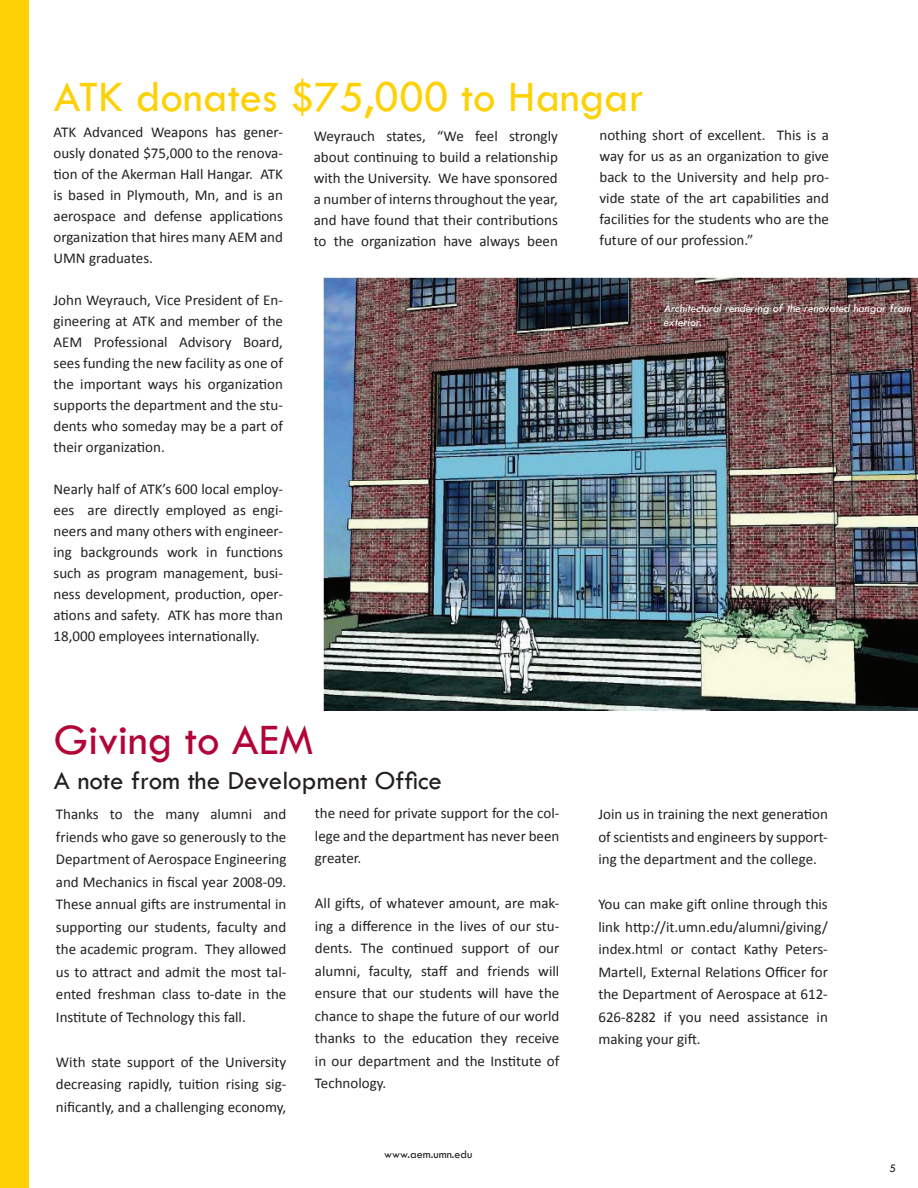
<style>
.page{position:relative;width:918px;height:1188px;background:#fff}
.page>*{position:absolute;margin:0;border:0;box-sizing:border-box;transform-origin:0 0}
.t1{font:45px "Tw Cen";color:#fed105}
.t2{font:45px "Tw Cen";color:#b30437}
.t3{font:27px "Tw Cen";color:#231f20}
.t4{font:15px/21px "Calibri";color:#231f20;text-align:justify}
.t5{font:italic 12px/14.4px "Tw Cen";color:#fff}
.t6{font:12px "Tw Cen";color:#231f20}
</style>
<div class="page">
<div style="left:1px;top:0;width:28px;height:1187px;background:#fed105"></div>
<img style="left:324px;top:277px;width:594px;height:434px">
<h1 class="t1" style="left:54px;top:72px;width:591px">ATK donates $75,000 to Hangar</h1>
<p class="t4" style="left:54px;top:123px;width:231px">ATK Advanced Weapons has gener&shy;ously donated $75,000 to the renova&shy;tion of the Akerman Hall Hangar. ATK is based in Plymouth, Mn, and is an aerospace and defense applications organization that hires many AEM and UMN graduates.</p>
<p class="t4" style="left:54px;top:291px;width:231px">John Weyrauch, Vice President of En&shy;gineering at ATK and member of the AEM Professional Advisory Board, sees funding the new facility as one of the important ways his organization supports the department and the stu&shy;dents who someday may be a part of their organization.</p>
<p class="t4" style="left:54px;top:480px;width:231px">Nearly half of ATK’s 600 local employ&shy;ees are directly employed as engi&shy;neers and many others with engineer&shy;ing backgrounds work in functions such as program management, busi&shy;ness development, production, oper&shy;ations and safety. ATK has more than 18,000 employees internationally.</p>
<p class="t4" style="left:314px;top:127px;width:246px">Weyrauch states, “We feel strongly about continuing to build a relationship with the University. We have sponsored a number of interns throughout the year, and have found that their contributions to the organization have always been</p>
<p class="t4" style="left:600px;top:126px;width:231px">nothing short of excellent. This is a way for us as an organization to give back to the University and help pro&shy;vide state of the art capabilities and facilities for the students who are the future of our profession.”</p>
<p class="t5" style="left:664px;top:301px;width:249px">Architectural rendering of the renovated hangar from exterior.</p>
<h1 class="t2" style="left:54px;top:715px;width:261px">Giving to AEM</h1>
<h2 class="t3" style="left:54px;top:766px;width:390px">A note from the Development Office</h2>
<p class="t4" style="left:56px;top:804px;width:232px;line-height:22.5px">Thanks to the many alumni and friends who gave so generously to the Department of Aerospace Engineering and Mechanics in fiscal year 2008-09.<br>These annual gifts are instrumental in supporting our students, faculty and the academic program. They allowed us to attract and admit the most tal&shy;ented freshman class to-date in the Institute of Technology this fall.</p>
<p class="t4" style="left:56px;top:1052px;width:232px;line-height:22.5px">With state support of the University decreasing rapidly, tuition rising sig&shy;nificantly, and a challenging economy,</p>
<p class="t4" style="left:315px;top:803px;width:246px;line-height:22.5px">the need for private support for the col&shy;lege and the department has never been greater.</p>
<p class="t4" style="left:315px;top:893px;width:246px;line-height:22.5px">All gifts, of whatever amount, are mak&shy;ing a difference in the lives of our stu&shy;dents. The continued support of our alumni, faculty, staff and friends will ensure that our students will have the chance to shape the future of our world thanks to the education they receive in our department and the Institute of Technology.</p>
<p class="t6" style="left:384px;top:1148px;width:90px">www.aem.umn.edu</p>
<p class="t4" style="left:598px;top:804px;width:231px;line-height:22.5px">Join us in training the next generation of scientists and engineers by support&shy;ing the department and the college.</p>
<p class="t4" style="left:598px;top:894px;width:231px;line-height:22.5px">You can make gift online through this link http://it.umn.edu/alumni/giving/ index.html or contact Kathy Peters-Martell, External Relations Officer for the Department of Aerospace at 612- 626-8282 if you need assistance in making your gift.</p>
<p class="t6" style="left:889px;top:1162px;width:8px">5</p>
</div>
